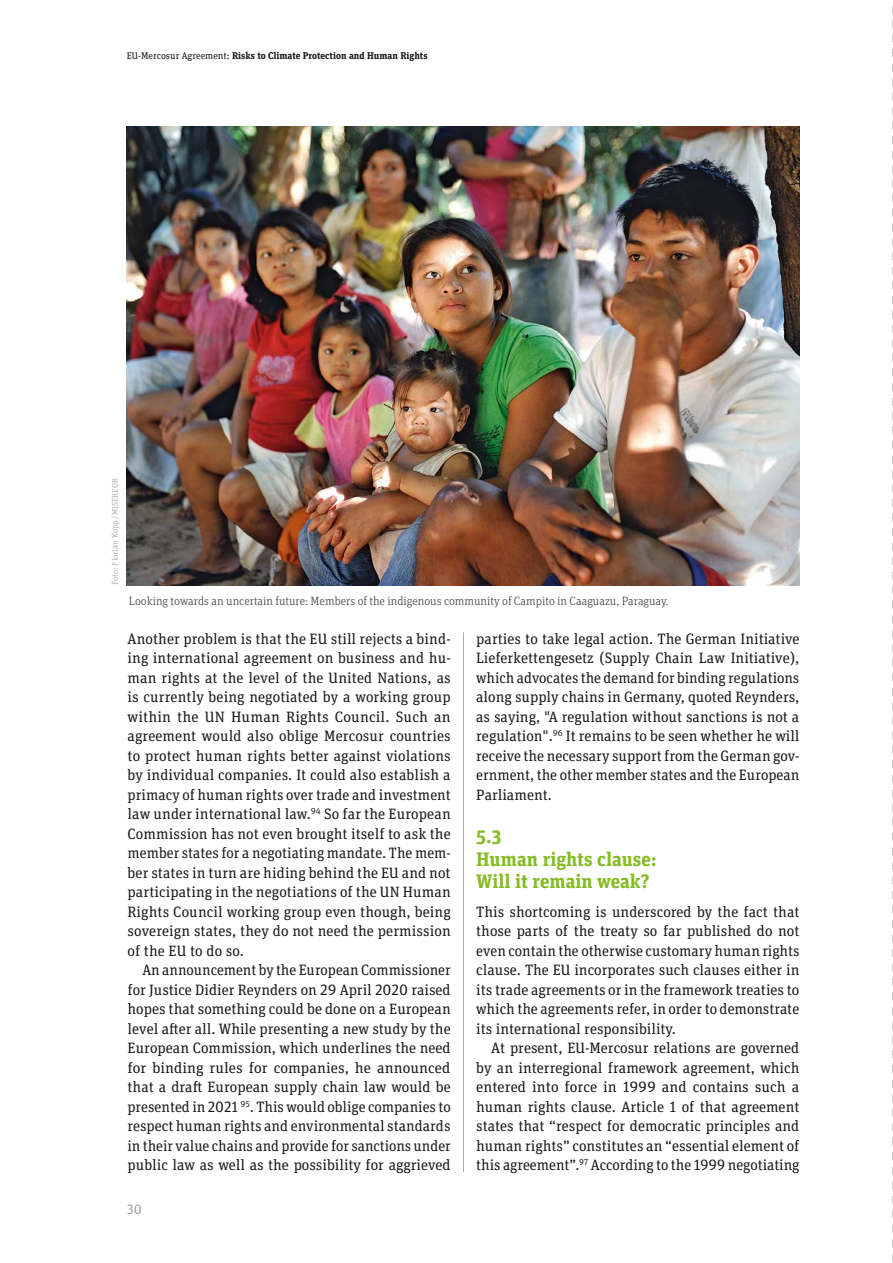
<style>
.page{position:relative;width:893px;height:1263px;background:#fff}
.page>*{position:absolute;margin:0;border:0;box-sizing:border-box;transform-origin:0 0}
.ZÜ_1__Ordnung___Unit{font:700 19.5px/22.5px "Unit Slab Pro";color:#85bc22}
.Fließtext_mit_Einzug{font:15px/19.5px "Unit Slab Pro";color:#1a1a18;text-align:justify}
.Fließtext_ohne_Einzu{font:15px/19.5px "Unit Slab Pro";letter-spacing:.005em;color:#1a1a18;text-align:justify}
.t1{font:13.5px "Unit Slab Pro";color:#9c9d9d}
.Bildunterschrift___U{font:300 12px "Unit Slab Pro";color:#414140}
.t2{font:700 9.75px "Unit Slab Pro";color:#1a1a18}
.Fotonachweis___Unit{font:8.25px "Unit Slab Pro";color:#b1b2b3}
.s1{font-weight:400}
</style>
<div class="page">
<svg style="left:892px;top:5px;width:1px;height:1257px"></svg>
<img style="left:127px;top:127px;width:672px;height:458px">
<hr style="left:463px;top:632px;width:1px;height:540px;background:#a9aaaa">
<p class="t2" style="left:127px;top:48px;width:302px"><span class="s1">EU-Mercosur Agreement:</span> Risks to Climate Protection and Human Rights</p>
<p class="Fotonachweis___Unit" style="left:110px;top:585px;width:108px;rotate:-90deg">Foto: Florian Kopp/MISEREOR</p>
<p class="Bildunterschrift___U" style="left:129px;top:593px;width:541px">Looking towards an uncertain future: Members of the indigenous community of Campito in Caaguazu, Paraguay.</p>
<p class="Fließtext_ohne_Einzu" style="left:128px;top:628px;width:325px">Another problem is that the EU still rejects a bind&shy;ing international agreement on business and hu&shy;man rights at the level of the United Nations, as is currently being negotiated by a working group within the UN Human Rights Council. Such an agreement would also oblige Mercosur countries to protect human rights better against violations by individual companies. It could also establish a primacy of human rights over trade and investment law under international law.<sup>94</sup> So far the European Commission has not even brought itself to ask the member states for a negotiating mandate. The mem&shy;ber states in turn are hiding behind the EU and not participating in the negotiations of the UN Human Rights Council working group even though, being sovereign states, they do not need the permission of the EU to do so.</p>
<p class="Fließtext_mit_Einzug" style="left:128px;top:960px;width:325px;text-indent:15px">An announcement by the European Commissioner for Justice Didier Reynders on 29 April 2020 raised hopes that something could be done on a European level after all. While presenting a new study by the European Commission, which underlines the need for binding rules for companies, he announced that a draft European supply chain law would be presented in 2021 <sup>95</sup>. This would oblige companies to respect human rights and environmental standards in their value chains and provide for sanctions under public law as well as the possibility for aggrieved</p>
<p class="Fließtext_mit_Einzug" style="left:476px;top:628px;width:325px">parties to take legal action. The German Initiative Lieferkettengesetz (Supply Chain Law Initiative), which advocates the demand for binding regulations along supply chains in Germany, quoted Reynders, as saying, "A regulation without sanctions is not a regulation".<sup>96</sup> It remains to be seen whether he will receive the necessary support from the German gov&shy;ernment, the other member states and the European Parliament.</p>
<p class="ZÜ_1__Ordnung___Unit" style="left:476px;top:824px;width:182px">5.3<br>Human rights clause:<br>Will it remain weak?</p>
<p class="Fließtext_ohne_Einzu" style="left:476px;top:901px;width:325px">This shortcoming is underscored by the fact that those parts of the treaty so far published do not even contain the otherwise customary human rights clause. The EU incorporates such clauses either in its trade agreements or in the framework treaties to which the agreements refer, in order to demonstrate its international responsibility.</p>
<p class="Fließtext_mit_Einzug" style="left:476px;top:1038px;width:325px;text-indent:15px">At present, EU-Mercosur relations are governed by an interregional framework agreement, which entered into force in 1999 and contains such a human rights clause. Article 1 of that agreement states that “respect for democratic principles and human rights” constitutes an “essential element of this agreement”.<sup>97</sup> According to the 1999 negotiating</p>
<p class="t1" style="left:127px;top:1200px;width:17px">30</p>
</div>
